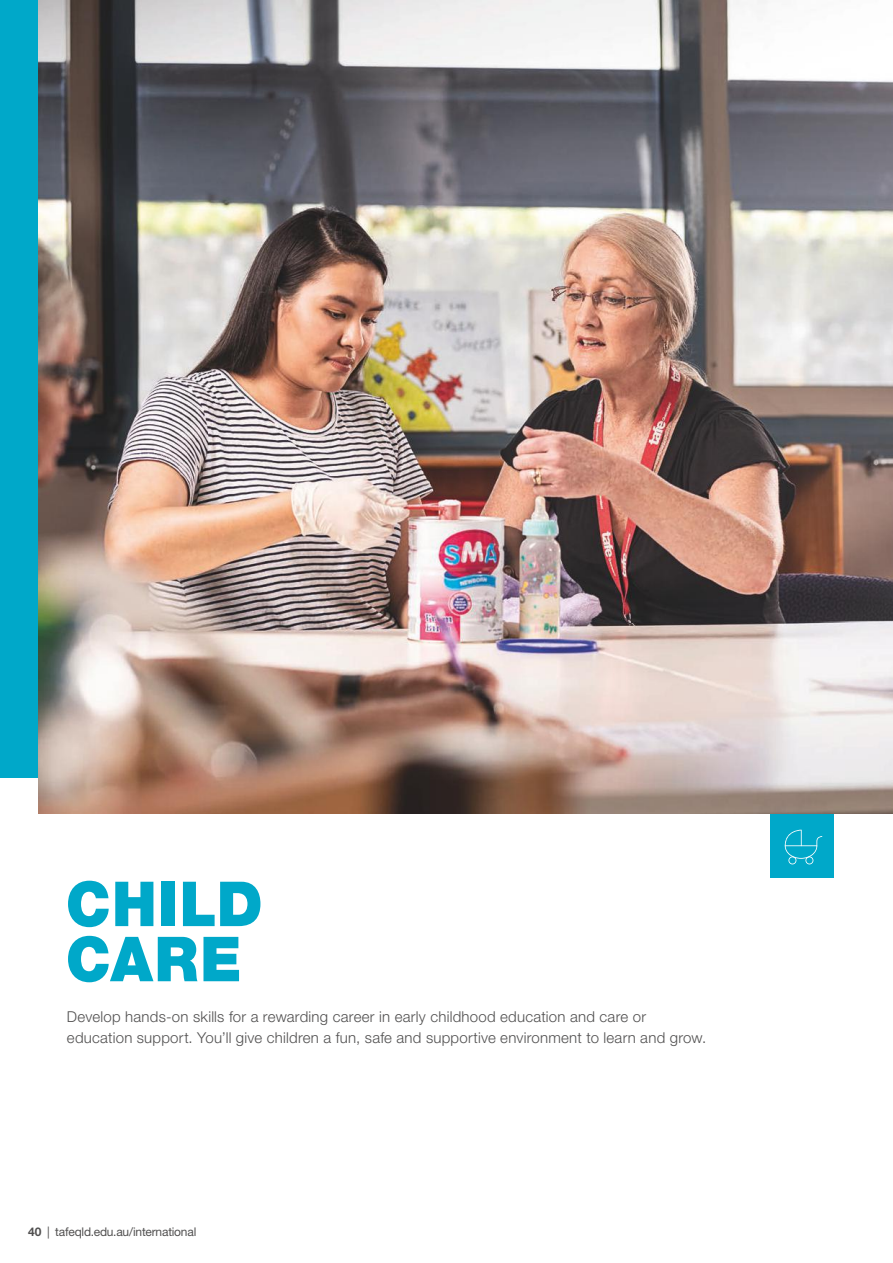
<style>
.page{position:relative;width:893px;height:1263px;background:#fff}
.page>*{position:absolute;margin:0;border:0;box-sizing:border-box;transform-origin:0 0}
.t1{font:900 62.1px/55.2px "Helvetica Neue LT Pro";letter-spacing:.025em;color:#00a8c9;scale:.95 1}
.t2{font:300 15px/21px "Helvetica Neue LT Std";letter-spacing:.015em;color:#515050}
.t3{font:12px "Helvetica Neue LT Pro";letter-spacing:-.02em;color:#515050}
.s1{font-weight:700}
</style>
<div class="page">
<div style="left:0;top:0;width:833px;height:778px;background:#00a8c9"></div>
<img style="left:38px;top:0;width:855px;height:814px">
<div style="left:770px;top:814px;width:63px;height:63px;background:#00a8c9"></div>
<svg style="left:785px;top:830px;width:37px;height:34px"></svg>
<h1 class="t1" style="left:66px;top:876px;width:209px">CHILD<br>CARE</h1>
<p class="t2" style="left:67px;top:1005px;width:641px">Develop hands-on skills for a rewarding career in early childhood education and care or education support. You’ll give children a fun, safe and supportive environment to learn and grow.</p>
<p class="t3" style="left:28px;top:1224px;width:170px"><span class="s1">40</span> | tafeqld.edu.au/international</p>
</div>
